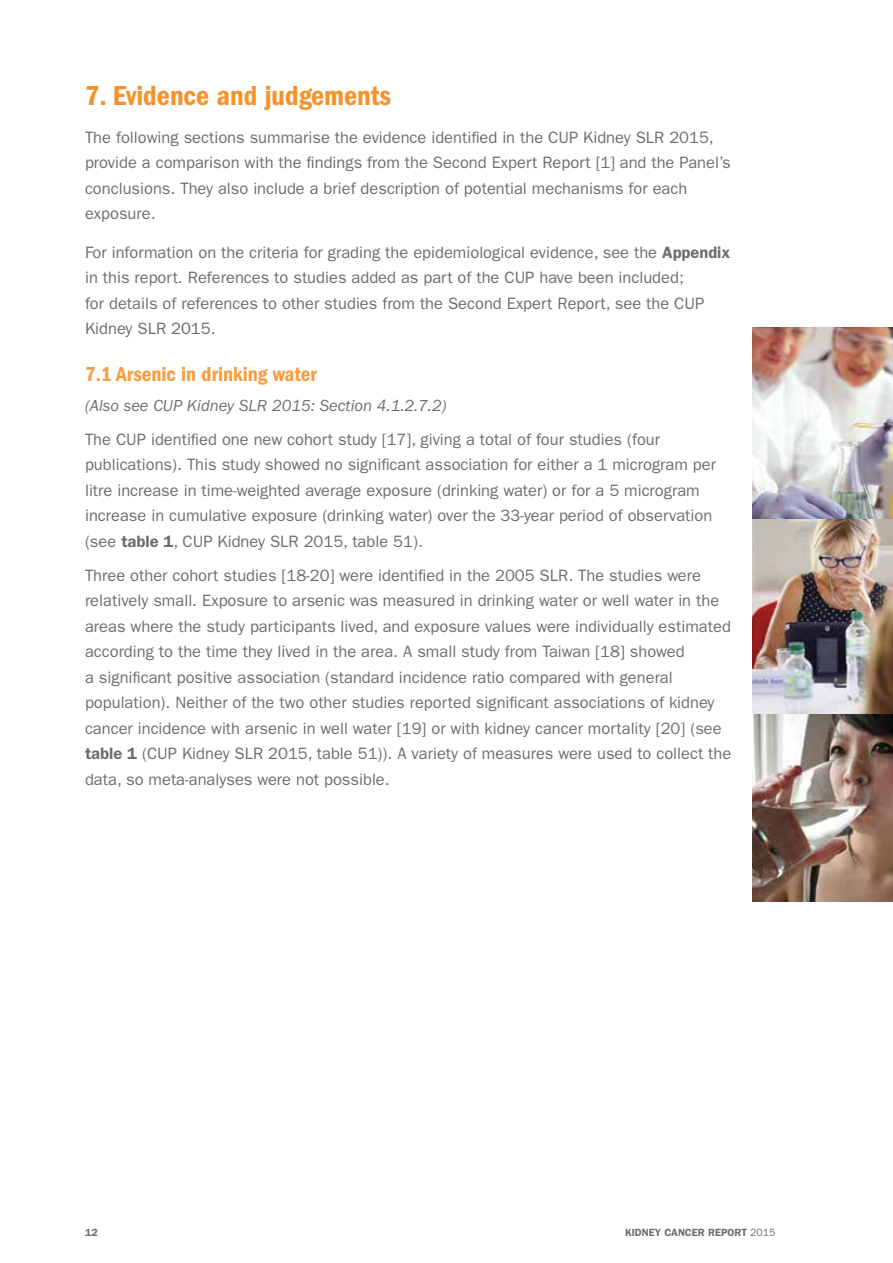
<style>
.page{position:relative;width:893px;height:1263px;background:#fff}
.page>*{position:absolute;margin:0;border:0;box-sizing:border-box;transform-origin:0 0}
.t1{font:28.5px "ITC Franklin Gothic Std Dm Cd";color:#f7922a}
.t2{font:21px "ITC Franklin Gothic Std Dm Cd";color:#f89c3f}
.t3{font:16.5px/25.5px "ITC Franklin Gothic Std";color:#6d6e71}
.t4{font:italic 16.5px "ITC Franklin Gothic Std";color:#6d6e71}
.t5{font:600 10.5px "ITC Franklin Gothic Std";color:#6d6e71}
.s1{font-weight:600}
.s2{font-weight:400}
</style>
<div class="page">
<img style="left:753px;top:713px;width:140px;height:188px">
<img style="left:753px;top:327px;width:140px;height:386px">
<h1 class="t1" style="left:85px;top:79px;width:308px">7. Evidence and judgements</h1>
<p class="t3" style="left:85px;top:125px;width:647px">The following sections summarise the evidence identified in the CUP Kidney SLR 2015, provide a comparison with the findings from the Second Expert Report [1] and the Panel’s conclusions. They also include a brief description of potential mechanisms for each exposure.</p>
<p class="t3" style="left:85px;top:239px;width:647px">For information on the criteria for grading the epidemiological evidence, see the <span class="s1">Appendix </span>in this report. References to studies added as part of the CUP have been included;<br>for details of references to other studies from the Second Expert Report, see the CUP Kidney SLR 2015.</p>
<p class="t2" style="left:85px;top:362px;width:233px">7.1 Arsenic in drinking water</p>
<p class="t4" style="left:85px;top:396px;width:363px">(Also see CUP Kidney SLR 2015: Section 4.1.2.7.2)</p>
<p class="t3" style="left:85px;top:426px;width:632px">The CUP identified one new cohort study [17], giving a total of four studies (four publications). This study showed no significant association for either a 1 microgram per litre increase in time-weighted average exposure (drinking water) or for a 5 microgram increase in cumulative exposure (drinking water) over the 33-year period of observation (see <span class="s1">table 1</span>, CUP Kidney SLR 2015, table 51).</p>
<p class="t3" style="left:85px;top:562px;width:648px">Three other cohort studies [18-20] were identified in the 2005 SLR. The studies were relatively small. Exposure to arsenic was measured in drinking water or well water in the areas where the study participants lived, and exposure values were individually estimated according to the time they lived in the area. A small study from Taiwan [18] showed<br>a significant positive association (standard incidence ratio compared with general population). Neither of the two other studies reported significant associations of kidney cancer incidence with arsenic in well water [19] or with kidney cancer mortality [20] (see <span class="s1">table 1</span> (CUP Kidney SLR 2015, table 51)). A variety of measures were used to collect the data, so meta-analyses were not possible.</p>
<p class="t5" style="left:85px;top:1226px;width:14px">12</p>
<p class="t5" style="left:625px;top:1226px;width:152px">KIDNEY CANCER REPORT <span class="s2">2015</span></p>
</div>
